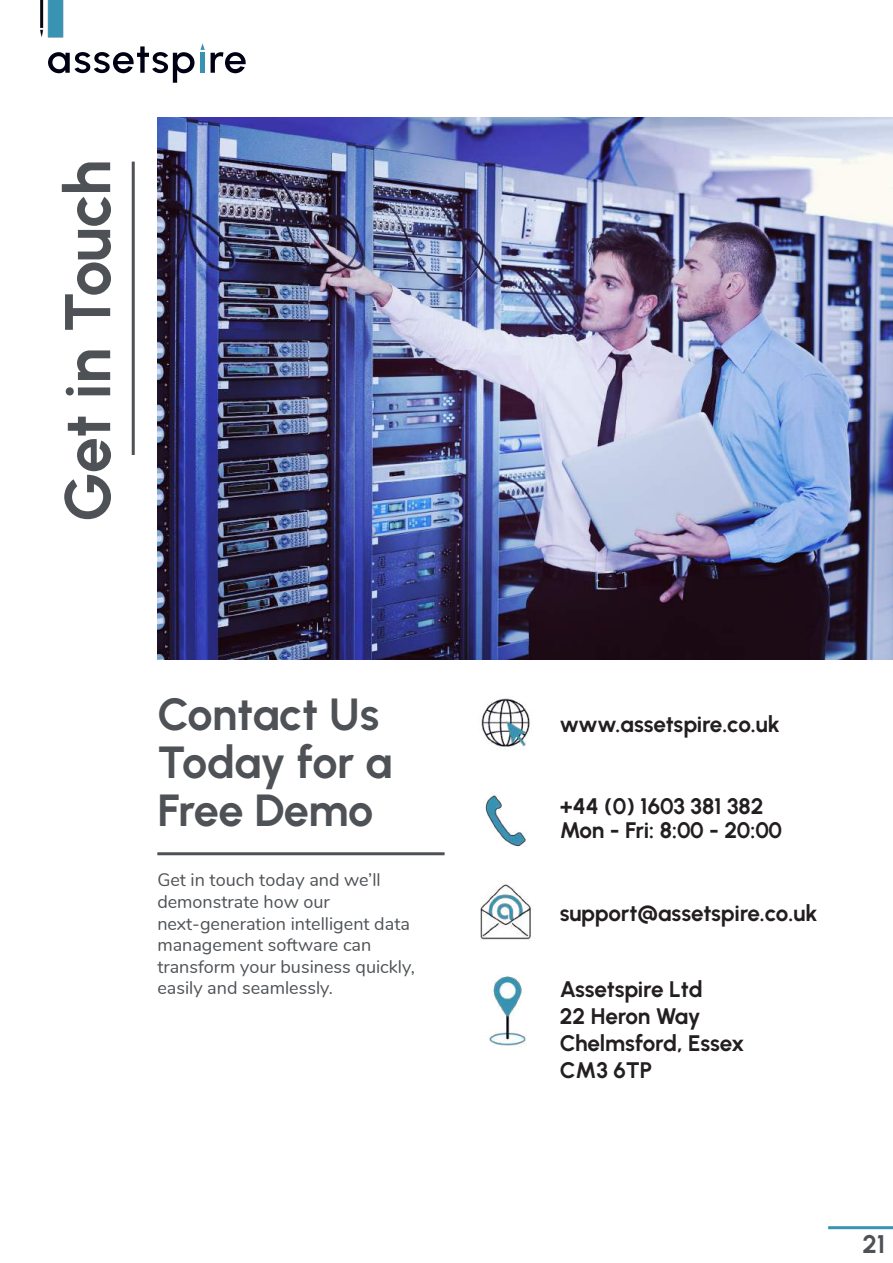
<style>
.page{position:relative;width:893px;height:1263px;background:#fff}
.page>*{position:absolute;margin:0;border:0;box-sizing:border-box;transform-origin:0 0}
.t1{font:64.5px "Urbanist";letter-spacing:-.015em;color:#4e5256}
.t2{font:45px/48px "Urbanist";letter-spacing:-.01em;color:#4e5256}
.t3{font:25.5px "Urbanist";color:#4e5256}
.t4{font:22.5px/27px "Urbanist";letter-spacing:-.01em;color:#231f20}
.t5{font:18px/21.6px "Nunito";color:#4e5256}
</style>
<div class="page">
<svg style="left:211px;top:52px;width:35px;height:21px"></svg>
<svg style="left:48px;top:43px;width:157px;height:40px"></svg>
<div style="left:200px;top:53px;width:5px;height:20px;background:#3893b2"></div>
<img style="left:40px;top:0;width:24px;height:38px">
<hr style="left:828px;top:1226px;width:65px;height:3px;background:#3793af">
<img style="left:157px;top:118px;width:736px;height:542px">
<hr style="left:132px;top:162px;width:3px;height:293px;background:#4e5256">
<hr style="left:157px;top:852px;width:288px;height:3px;background:#4e5256">
<img style="left:489px;top:976px;width:37px;height:70px">
<img style="left:480px;top:884px;width:51px;height:57px">
<img style="left:485px;top:794px;width:41px;height:53px">
<img style="left:481px;top:698px;width:50px;height:49px">
<h1 class="t1" style="left:45px;top:522px;width:363px;rotate:-90deg">Get in Touch</h1>
<h2 class="t2" style="left:157px;top:688px;width:237px">Contact Us<br>Today for a<br>Free Demo</h2>
<p class="t5" style="left:157px;top:868px;width:259px">Get in touch today and we’ll demonstrate how our next-generation intelligent data management software can transform your business quickly, easily and seamlessly.</p>
<p class="t4" style="left:560px;top:710px;width:222px">www.assetspire.co.uk</p>
<p class="t4" style="left:560px;top:794px;width:224px;line-height:24px">+44 (0) 1603 381 382<br>Mon - Fri: 8:00 - 20:00</p>
<p class="t4" style="left:560px;top:899px;width:259px">support@assetspire.co.uk</p>
<p class="t4" style="left:560px;top:975px;width:186px">Assetspire Ltd<br>22 Heron Way<br>Chelmsford, Essex<br>CM3 6TP</p>
<h3 class="t3" style="left:862px;top:1227px;width:24px">21</h3>
</div>
